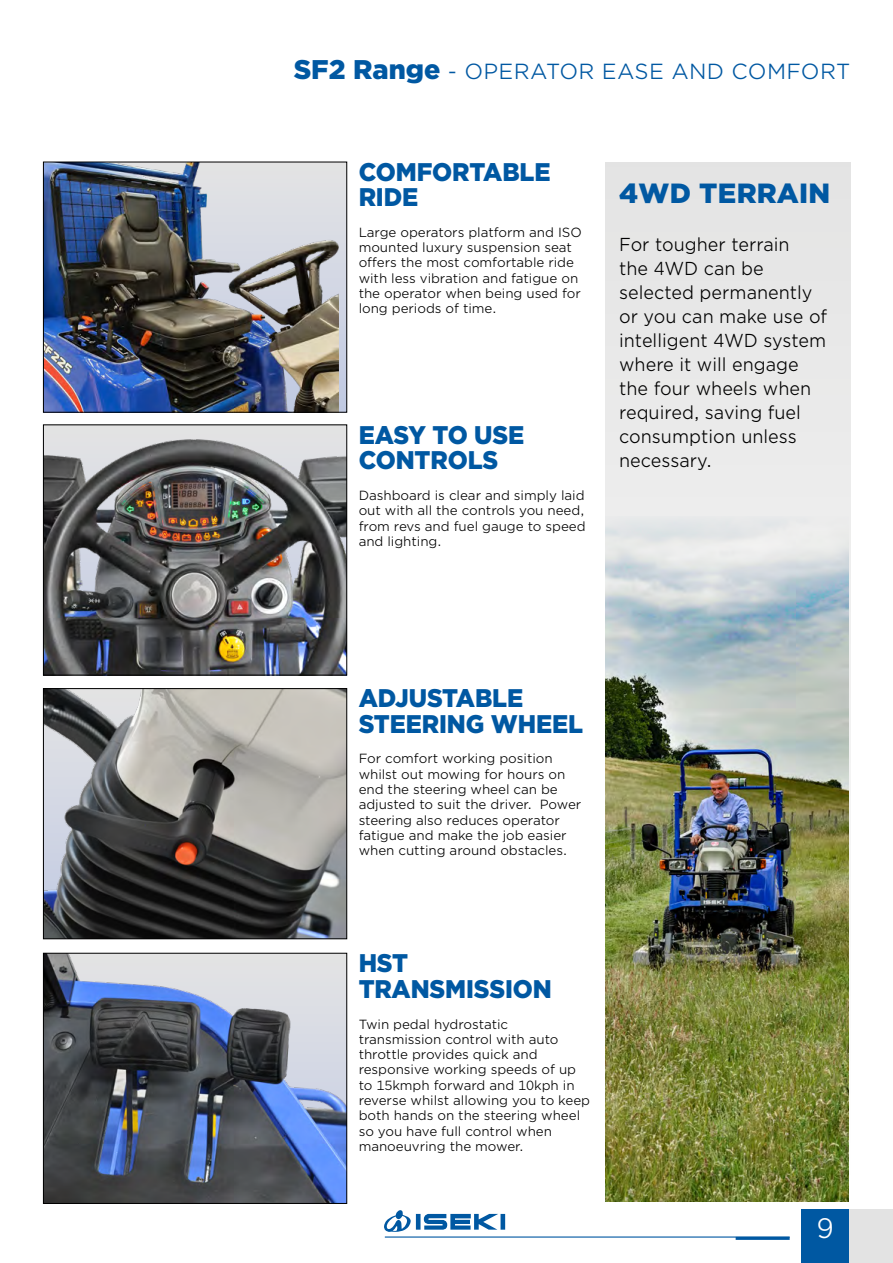
<style>
.page{position:relative;width:893px;height:1263px;background:#fff}
.page>*{position:absolute;margin:0;border:0;box-sizing:border-box;transform-origin:0 0}
.t1{font:900 27.75px "Gotham";letter-spacing:.01em;color:#0058a2}
.t2{font:27px "Gotham Office";color:#fff}
.t3{font:900 25.5px/25.5px "Gotham";letter-spacing:-.005em;color:#0058a2;scale:.95 1}
.t4{font:21px "Gotham Office";letter-spacing:.015em;color:#0058a2}
.t5{font:18px/24px "Gotham Office";color:#000;scale:.95 1}
.t6{font:12.75px/15.3px "Gotham Office";letter-spacing:-.005em;color:#000}
.s1{font-family:"Gotham";font-weight:900;font-size:27px}
</style>
<div class="page">
<div style="left:606px;top:162px;width:244px;height:1041px;background:#e8e8e8"></div>
<div style="left:801px;top:1210px;width:49px;height:53px;background:#0058a2"></div>
<svg style="left:384px;top:1210px;width:121px;height:22px"></svg>
<hr style="left:385px;top:1236px;width:405px;height:1px;background:#0058a2">
<hr style="left:736px;top:1237px;width:54px;height:3px;background:#0058a2">
<div style="left:849px;top:1210px;width:44px;height:53px;background:#e3e3e3"></div>
<div style="left:43px;top:162px;width:304px;height:250px;background:linear-gradient(to bottom,#e4e4e4,#c0c9e3)"></div>
<img style="left:45px;top:164px;width:293px;height:246px">
<div style="left:43px;top:162px;width:304px;height:250px;border:1px solid #000"></div>
<img style="left:45px;top:427px;width:300px;height:246px">
<div style="left:43px;top:425px;width:304px;height:250px;border:1px solid #000"></div>
<img style="left:45px;top:690px;width:300px;height:247px">
<div style="left:43px;top:688px;width:304px;height:251px;border:1px solid #000"></div>
<img style="left:45px;top:955px;width:300px;height:246px">
<div style="left:43px;top:953px;width:304px;height:250px;border:1px solid #000"></div>
<img style="left:606px;top:528px;width:243px;height:674px">
<h3 class="t4" style="left:294px;top:58px;width:558px"><span class="s1">SF2 Range</span> - OPERATOR EASE AND COMFORT</h3>
<h3 class="t3" style="left:359px;top:158px;width:203px">COMFORTABLE<br>RIDE</h3>
<p class="t6" style="left:359px;top:224px;width:225px">Large operators platform and ISO mounted luxury suspension seat offers the most comfortable ride with less vibration and fatigue on the operator when being used for long periods of time.</p>
<h3 class="t3" style="left:359px;top:421px;width:176px">EASY TO USE<br>CONTROLS</h3>
<p class="t6" style="left:359px;top:487px;width:229px;text-align:justify">Dashboard is clear and simply laid out with all the controls you need, from revs and fuel gauge to speed and lighting.</p>
<h1 class="t1" style="left:619px;top:177px;width:213px">4WD TERRAIN</h1>
<h3 class="t5" style="left:619px;top:231px;width:221px">For tougher terrain<br>the 4WD can be selected permanently or you can make use of intelligent 4WD system where it will engage the four wheels when required, saving fuel consumption unless necessary.</h3>
<h3 class="t3" style="left:359px;top:685px;width:238px">ADJUSTABLE<br>STEERING WHEEL</h3>
<p class="t6" style="left:359px;top:751px;width:224px">For comfort working position whilst out mowing for hours on end the steering wheel can be adjusted to suit the driver. Power steering also reduces operator fatigue and make the job easier when cutting around obstacles.</p>
<h3 class="t3" style="left:359px;top:950px;width:205px">HST<br>TRANSMISSION</h3>
<p class="t6" style="left:359px;top:1016px;width:233px">Twin pedal hydrostatic transmission control with auto throttle provides quick and responsive working speeds of up to 15kmph forward and 10kph in reverse whilst allowing you to keep both hands on the steering wheel so you have full control when manoeuvring the mower.</p>
<h2 class="t2" style="left:817px;top:1210px;width:19px">9</h2>
</div>
